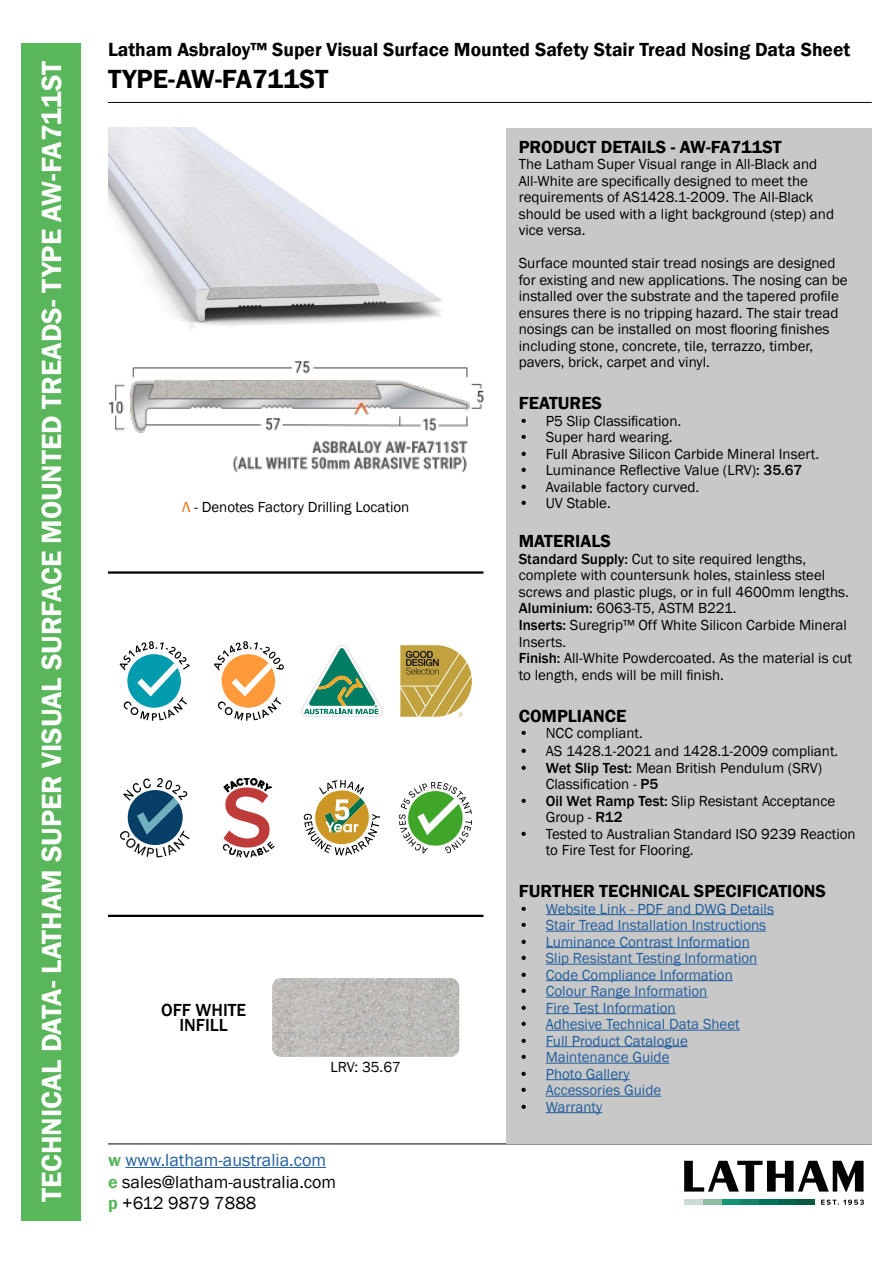
<style>
.page{position:relative;width:893px;height:1263px;background:#fff}
.page>*{position:absolute;margin:0;border:0;box-sizing:border-box;transform-origin:0 0}
.t1{font:600 28.5px "Franklin Gothic";color:#fff}
.Big_Heading{font:600 27px "Franklin Gothic";color:#000}
.Big_Heading-2{font:600 19.5px "Franklin Gothic";color:#000}
.Gothic_Demi_12pt{font:600 18px "Franklin Gothic";color:#000}
.t2{font:18px/21.6px "Franklin Gothic";color:#000}
.Normal_Para{font:500 18px/15px "Franklin Gothic";color:#000;text-align:center}
.Normal_Para_-1leadin{font:15px/16.5px "Franklin Gothic";color:#000}
.Normal_Para-2{font:15px "Franklin Gothic";color:#215e9e}
.Normal_Para-3{font:15px/16.5px "Franklin Gothic";color:#000}
.s1{color:#e66b00}
.s2{font-weight:600;color:#59b65b}
.s3{color:#215e9e}
.s4{font-weight:500}
.s5{color:#000}
</style>
<div class="page">
<div style="left:21px;top:43px;width:60px;height:1177px;background:#59b65b"></div>
<svg style="left:684px;top:1161px;width:179px;height:30px"></svg>
<div style="left:759px;top:1199px;width:19px;height:6px;background:#007559"></div>
<div style="left:797px;top:1199px;width:18px;height:6px;background:#055943"></div>
<div style="left:778px;top:1199px;width:19px;height:6px;background:#02654c"></div>
<div style="left:740px;top:1199px;width:19px;height:6px;background:#118265"></div>
<div style="left:721px;top:1199px;width:19px;height:6px;background:#119574"></div>
<div style="left:703px;top:1199px;width:18px;height:6px;background:#8dbaa4"></div>
<div style="left:684px;top:1199px;width:19px;height:6px;background:#ccdcd3"></div>
<svg style="left:821px;top:1199px;width:43px;height:6px"></svg>
<hr style="left:108px;top:102px;width:764px;height:1px;background:#000">
<hr style="left:126px;top:1167px;width:200px;height:1px;background:#215e9e">
<hr style="left:108px;top:1143px;width:764px;height:1px;background:#000">
<div style="left:506px;top:128px;width:366px;height:1015px;background:#c8c8c8"></div>
<hr style="left:546px;top:914px;width:228px;height:1px;background:#215e9e">
<hr style="left:546px;top:931px;width:220px;height:1px;background:#215e9e">
<hr style="left:546px;top:947px;width:204px;height:1px;background:#215e9e">
<hr style="left:546px;top:964px;width:211px;height:1px;background:#215e9e">
<hr style="left:546px;top:980px;width:187px;height:1px;background:#215e9e">
<hr style="left:546px;top:997px;width:161px;height:1px;background:#215e9e">
<hr style="left:546px;top:1013px;width:130px;height:1px;background:#215e9e">
<hr style="left:546px;top:1030px;width:194px;height:1px;background:#215e9e">
<hr style="left:546px;top:1046px;width:142px;height:1px;background:#215e9e">
<hr style="left:546px;top:1063px;width:123px;height:1px;background:#215e9e">
<hr style="left:546px;top:1079px;width:84px;height:1px;background:#215e9e">
<hr style="left:546px;top:1096px;width:115px;height:1px;background:#215e9e">
<hr style="left:546px;top:1112px;width:56px;height:1px;background:#215e9e">
<img style="left:109px;top:360px;width:374px;height:112px">
<img style="left:272px;top:978px;width:187px;height:79px">
<img style="left:108px;top:128px;width:334px;height:201px">
<hr style="left:108px;top:571px;width:375px;height:3px;background:#000">
<hr style="left:108px;top:915px;width:375px;height:2px;background:#000">
<svg style="left:120px;top:778px;width:70px;height:79px"></svg>
<svg style="left:120px;top:641px;width:70px;height:80px"></svg>
<svg style="left:400px;top:645px;width:72px;height:72px;background:#c2aa5d"></svg>
<svg style="left:399px;top:782px;width:73px;height:71px"></svg>
<svg style="left:301px;top:645px;width:81px;height:72px"></svg>
<svg style="left:222px;top:778px;width:53px;height:79px"></svg>
<svg style="left:214px;top:641px;width:70px;height:80px"></svg>
<svg style="left:304px;top:780px;width:76px;height:75px"></svg>
<p class="t1" style="left:34px;top:1202px;width:1143px;rotate:-90deg">TECHNICAL DATA- LATHAM SUPER VISUAL SURFACE MOUNTED TREADS- TYPE AW-FA711ST</p>
<p class="Big_Heading-2" style="left:108px;top:38px;width:744px">Latham Asbraloy™ Super Visual Surface Mounted Safety Stair Tread Nosing Data Sheet</p>
<p class="Big_Heading" style="left:108px;top:62px;width:222px">TYPE-AW-FA711ST</p>
<p class="Normal_Para-3" style="left:182px;top:499px;width:229px"><span class="s1">Λ</span> - Denotes Factory Drilling Location</p>
<p class="Normal_Para" style="left:161px;top:1003px;width:86px">OFF WHITE<br>INFILL</p>
<p class="Normal_Para-3" style="left:330px;top:1059px;width:72px">LRV: 35.67</p>
<p class="t2" style="left:108px;top:1150px;width:230px"><span class="s2">w</span> <span class="s3">www.latham-australia.com </span><span class="s2">e</span> sales@latham-australia.com <span class="s2">p</span> +612 9879 7888</p>
<p class="Gothic_Demi_12pt" style="left:519px;top:136px;width:264px">PRODUCT DETAILS - AW-FA711ST</p>
<p class="Normal_Para_-1leadin" style="left:519px;top:156px;width:317px">The Latham Super Visual range in All-Black and All-White are specifically designed to meet the requirements of AS1428.1-2009. The All-Black should be used with a light background (step) and vice versa.</p>
<p class="Normal_Para_-1leadin" style="left:519px;top:255px;width:330px">Surface mounted stair tread nosings are designed for existing and new applications. The nosing can be installed over the substrate and the tapered profile ensures there is no tripping hazard. The stair tread nosings can be installed on most flooring finishes including stone, concrete, tile, terrazzo, timber, pavers, brick, carpet and vinyl.</p>
<p class="Gothic_Demi_12pt" style="left:519px;top:392px;width:85px">FEATURES</p>
<p class="Normal_Para_-1leadin" style="left:519px;top:413px;width:164px">• P5 Slip Classification.</p>
<p class="Normal_Para_-1leadin" style="left:519px;top:429px;width:155px">• Super hard wearing.</p>
<p class="Normal_Para_-1leadin" style="left:519px;top:446px;width:302px">• Full Abrasive Silicon Carbide Mineral Insert.</p>
<p class="Normal_Para_-1leadin" style="left:519px;top:462px;width:285px">• Luminance Reflective Value (LRV)<span class="s4">: 35.67</span></p>
<p class="Normal_Para_-1leadin" style="left:519px;top:479px;width:182px">• Available factory curved.</p>
<p class="Normal_Para_-1leadin" style="left:519px;top:495px;width:94px">• UV Stable.</p>
<p class="Gothic_Demi_12pt" style="left:519px;top:530px;width:94px">MATERIALS</p>
<p class="Normal_Para-3" style="left:519px;top:551px;width:332px"><span class="s4">Standard Supply:</span> Cut to site required lengths, complete with countersunk holes, stainless steel screws and plastic plugs, or in full 4600mm lengths.</p>
<p class="Normal_Para-3" style="left:519px;top:600px;width:219px"><span class="s4">Aluminium:</span> 6063-T5, ASTM B221.</p>
<p class="Normal_Para_-1leadin" style="left:519px;top:617px;width:330px"><span class="s4">Inserts:</span> Suregrip™ Off White Silicon Carbide Mineral<br>Inserts.</p>
<p class="Normal_Para_-1leadin" style="left:519px;top:650px;width:335px"><span class="s4">Finish:</span> All-White Powdercoated. As the material is cut to length, ends will be mill finish.</p>
<p class="Gothic_Demi_12pt" style="left:519px;top:704px;width:109px">COMPLIANCE</p>
<p class="Normal_Para_-1leadin" style="left:519px;top:725px;width:126px">• NCC compliant.</p>
<p class="Normal_Para_-1leadin" style="left:519px;top:743px;width:321px">• AS 1428.1-2021 and 1428.1-2009 compliant.</p>
<p class="Normal_Para_-1leadin" style="left:546px;top:759px;width:278px;text-indent:-27px"><span class="s4">• Wet Slip Test:</span> Mean British Pendulum (SRV)<br>Classification - <span class="s4">P5</span></p>
<p class="Normal_Para_-1leadin" style="left:546px;top:792px;width:291px;text-indent:-27px"><span class="s4">• Oil Wet Ramp Test:</span> Slip Resistant Acceptance<br>Group - <span class="s4">R12</span></p>
<p class="Normal_Para_-1leadin" style="left:546px;top:825px;width:311px;text-indent:-27px">• Tested to Australian Standard ISO 9239 Reaction to Fire Test for Flooring.</p>
<p class="Gothic_Demi_12pt" style="left:519px;top:880px;width:309px">FURTHER TECHNICAL SPECIFICATIONS</p>
<p class="Normal_Para-2" style="left:519px;top:899px;width:257px"><span class="s5">•</span> Website Link - PDF and DWG Details</p>
<p class="Normal_Para-2" style="left:519px;top:916px;width:249px"><span class="s5">•</span> Stair Tread Installation Instructions</p>
<p class="Normal_Para-2" style="left:519px;top:932px;width:232px"><span class="s5">•</span> Luminance Contrast Information</p>
<p class="Normal_Para-2" style="left:519px;top:949px;width:240px"><span class="s5">•</span> Slip Resistant Testing Information</p>
<p class="Normal_Para-2" style="left:519px;top:965px;width:216px"><span class="s5">•</span> Code Compliance Information</p>
<p class="Normal_Para-2" style="left:519px;top:982px;width:190px"><span class="s5">•</span> Colour Range Information</p>
<p class="Normal_Para-2" style="left:519px;top:998px;width:158px"><span class="s5">•</span> Fire Test Information</p>
<p class="Normal_Para-2" style="left:519px;top:1015px;width:222px"><span class="s5">•</span> Adhesive Technical Data Sheet</p>
<p class="Normal_Para-2" style="left:519px;top:1031px;width:171px"><span class="s5">•</span> Full Product Catalogue</p>
<p class="Normal_Para-2" style="left:519px;top:1048px;width:152px"><span class="s5">•</span> Maintenance Guide</p>
<p class="Normal_Para-2" style="left:519px;top:1064px;width:113px"><span class="s5">•</span> Photo Gallery</p>
<p class="Normal_Para-2" style="left:519px;top:1081px;width:144px"><span class="s5">•</span> Accessories Guide</p>
<p class="Normal_Para-2" style="left:519px;top:1097px;width:85px"><span class="s5">•</span> Warranty</p>
</div>
